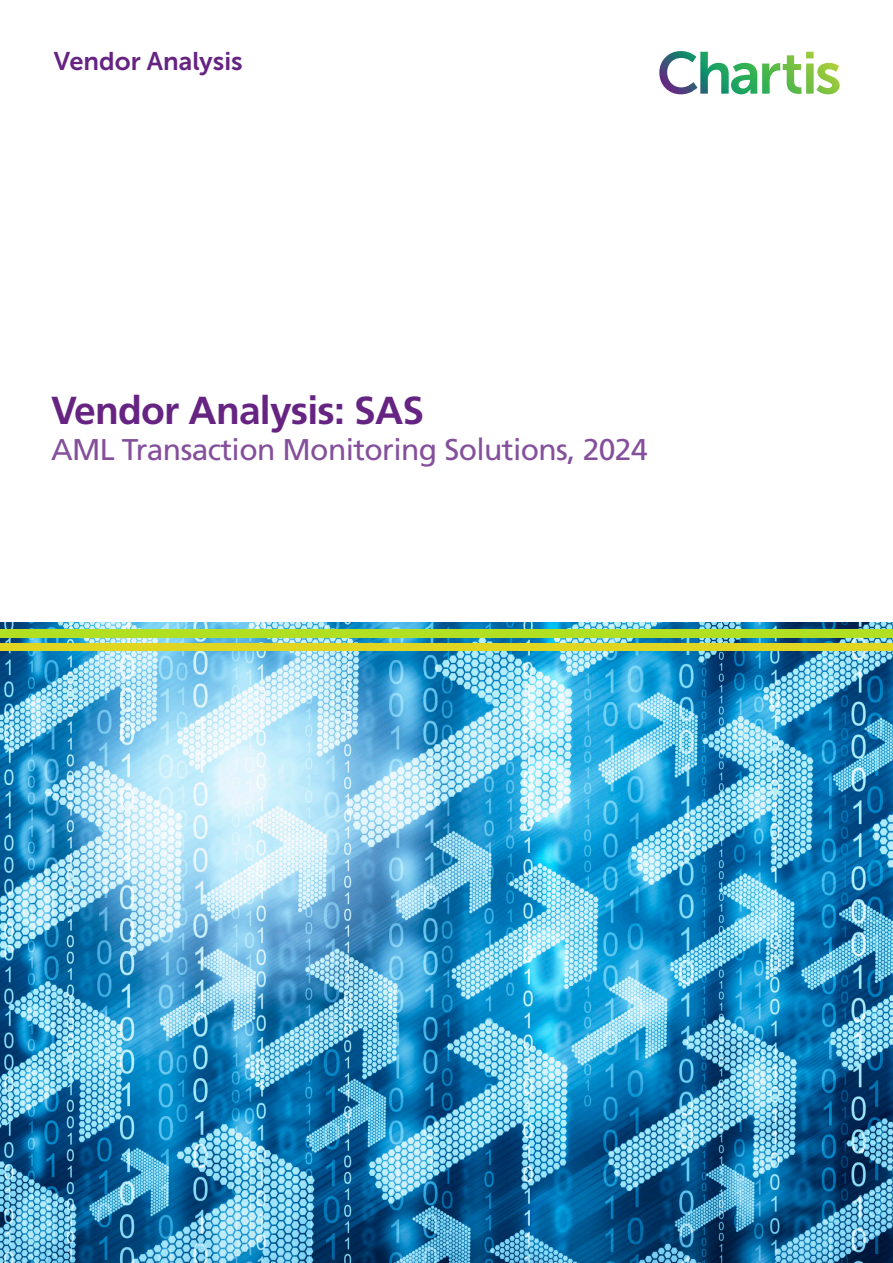
<style>
.page{position:relative;width:893px;height:1263px;background:#fff}
.page>*{position:absolute;margin:0;border:0;box-sizing:border-box;transform-origin:0 0}
.Main_title{font:700 39px "Frutiger LT Std";letter-spacing:-.02em;color:#662482}
.Subhead{font:30px "Frutiger LT Std";letter-spacing:-.02em;color:#85509b}
.t1{font:25.5px "Museo Sans 700";color:#662482}
</style>
<div class="page">
<img style="left:0;top:623px;width:893px;height:640px">
<div style="left:0;top:630px;width:893px;height:8px;background:#b0e021"></div>
<div style="left:0;top:644px;width:893px;height:7px;background:#e0d621"></div>
<svg style="left:659px;top:51px;width:181px;height:43px"></svg>
<p class="t1" style="left:54px;top:47px;width:191px">Vendor Analysis</p>
<p class="Main_title" style="left:51px;top:388px;width:375px">Vendor Analysis: SAS</p>
<p class="Subhead" style="left:51px;top:432px;width:598px">AML Transaction Monitoring Solutions, 2024</p>
</div>
